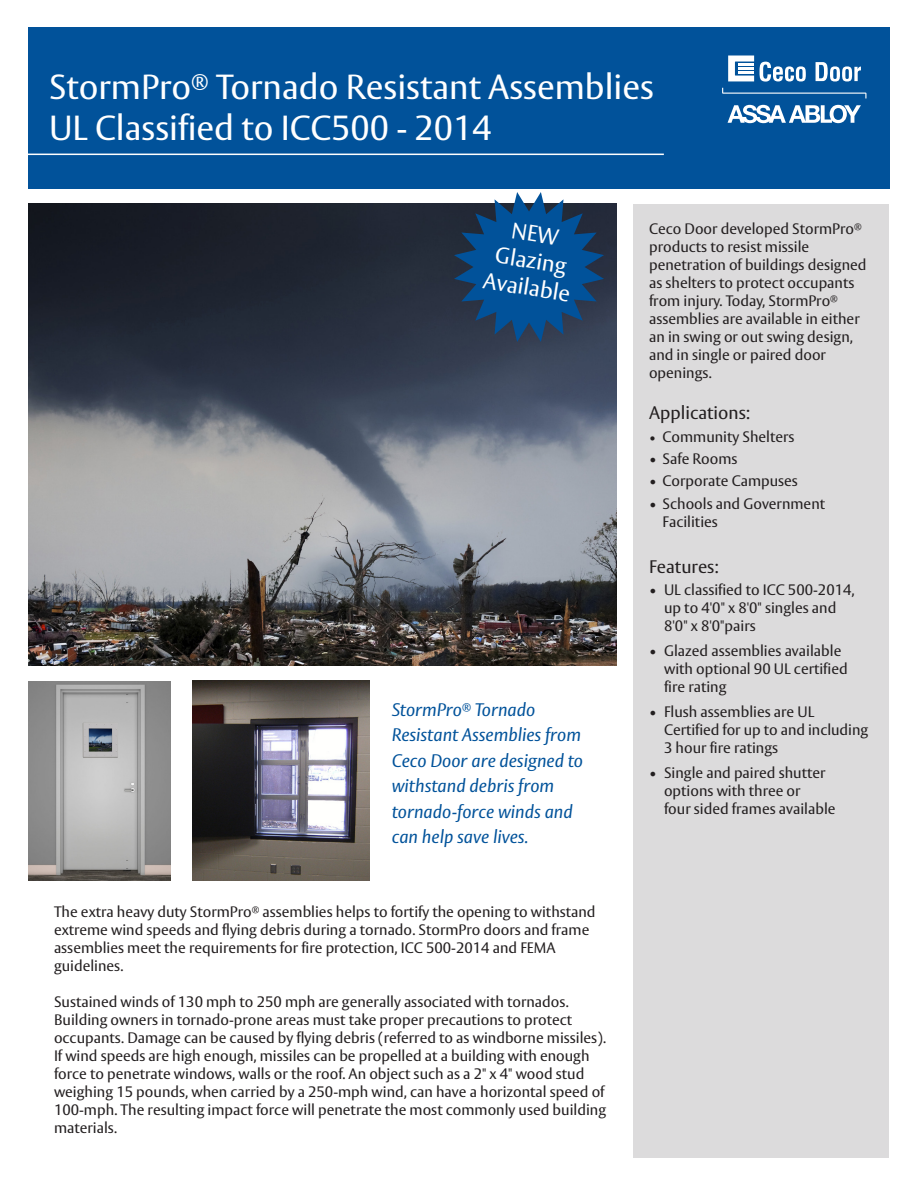
<style>
.page{position:relative;width:918px;height:1188px;background:#fff}
.page>*{position:absolute;margin:0;border:0;box-sizing:border-box;transform-origin:0 0}
.t1{font:34.5px "ASSA Vesta";color:#fff}
.t2{font:22.5px "ASSA Vesta";color:#fff}
.t3{font:italic 18px "ASSA Vesta";color:#01529a}
.t4{font:18px "ASSA Vesta";color:#231f20}
.t5{font:15px/18px "ASSA Vesta";color:#231f20}
.s1{font-size:13.5px}
</style>
<div class="page">
<div style="left:633px;top:204px;width:256px;height:954px;background:#dcdbdc"></div>
<div style="left:28px;top:27px;width:862px;height:162px;background:#01529a"></div>
<svg style="left:722px;top:88px;width:145px;height:10px"></svg>
<svg style="left:728px;top:105px;width:133px;height:18px"></svg>
<svg style="left:760px;top:62px;width:46px;height:20px"></svg>
<svg style="left:816px;top:62px;width:45px;height:20px"></svg>
<svg style="left:728px;top:56px;width:26px;height:25px"></svg>
<hr style="left:12px;top:154px;width:652px;height:1px;background:#fff">
<img style="left:28px;top:204px;width:589px;height:461px">
<img style="left:28px;top:682px;width:143px;height:199px">
<img style="left:193px;top:681px;width:177px;height:200px">
<svg style="left:454px;top:192px;width:150px;height:150px;background:#215382"></svg>
<p class="t1" style="left:49px;top:66px;width:606px">StormPro<sup>®</sup> Tornado Resistant Assemblies</p>
<p class="t1" style="left:49px;top:107px;width:444px">UL Classified to ICC500 - 2014</p>
<p class="t2" style="left:498px;top:241px;width:73px;rotate:9deg">Glazing</p>
<p class="t2" style="left:486px;top:267px;width:89px;rotate:9deg">Available</p>
<p class="t3" style="left:392px;top:699px;width:145px">StormPro<sup>®</sup> Tornado</p>
<p class="t3" style="left:392px;top:724px;width:191px">Resistant Assemblies from</p>
<p class="t3" style="left:392px;top:750px;width:193px">Ceco Door are designed to</p>
<p class="t3" style="left:392px;top:775px;width:164px">withstand debris from</p>
<p class="t3" style="left:392px;top:801px;width:183px">tornado-force winds and</p>
<p class="t3" style="left:392px;top:826px;width:138px">can help save lives.</p>
<p class="t5" style="left:54px;top:903px;width:543px">The extra heavy duty StormPro<sup>®</sup> assemblies helps to fortify the opening to withstand extreme wind speeds and flying debris during a tornado. StormPro doors and frame</p>
<p class="t5" style="left:54px;top:939px;width:503px">assemblies meet the requirements for fire protection, ICC 500-2014 and FEMA</p>
<p class="t5" style="left:54px;top:957px;width:71px">guidelines.</p>
<p class="t5" style="left:54px;top:993px;width:516px">Sustained winds of 130 mph to 250 mph are generally associated with tornados.</p>
<p class="t5" style="left:54px;top:1011px;width:520px">Building owners in tornado-prone areas must take proper precautions to protect</p>
<p class="t5" style="left:54px;top:1029px;width:554px">occupants. Damage can be caused by flying debris (referred to as windborne missiles).<br>If wind speeds are high enough, missiles can be propelled at a building with enough force to penetrate windows, walls or the roof. An object such as a 2" x 4" wood stud weighing 15 pounds, when carried by a 250-mph wind, can have a horizontal speed of 100-mph. The resulting impact force will penetrate the most commonly used building materials.</p>
<p class="t5" style="left:649px;top:221px;width:214px">Ceco Door developed StormPro<sup>® </sup>products to resist missile</p>
<p class="t5" style="left:649px;top:257px;width:219px">penetration of buildings designed as shelters to protect occupants from injury. Today, StormPro<sup>®</sup></p>
<p class="t5" style="left:649px;top:311px;width:212px">assemblies are available in either an in swing or out swing design, and in single or paired door</p>
<p class="t5" style="left:649px;top:365px;width:64px">openings.</p>
<p class="t4" style="left:649px;top:402px;width:103px">Applications:</p>
<p class="t5" style="left:649px;top:428px;width:147px"><span class="s1">•</span> Community Shelters</p>
<p class="t5" style="left:649px;top:450px;width:90px">• Safe Rooms</p>
<p class="t5" style="left:649px;top:473px;width:150px">• Corporate Campuses</p>
<p class="t5" style="left:663px;top:495px;width:164px;text-indent:-14px">• Schools and Government<br>Facilities</p>
<p class="t4" style="left:649px;top:556px;width:71px">Features:</p>
<p class="t5" style="left:664px;top:582px;width:192px;text-indent:-15px">• UL classified to ICC 500-2014, up to 4'0" x 8'0" singles and<br>8'0" x 8'0"pairs</p>
<p class="t5" style="left:664px;top:642px;width:185px;text-indent:-15px">• Glazed assemblies available with optional 90 UL certified fire rating</p>
<p class="t5" style="left:664px;top:703px;width:206px;text-indent:-15px">• Flush assemblies are UL<br>Certified for up to and including<br>3 hour fire ratings</p>
<p class="t5" style="left:664px;top:764px;width:173px;text-indent:-15px">• Single and paired shutter options with three or<br>four sided frames available</p>
</div>
